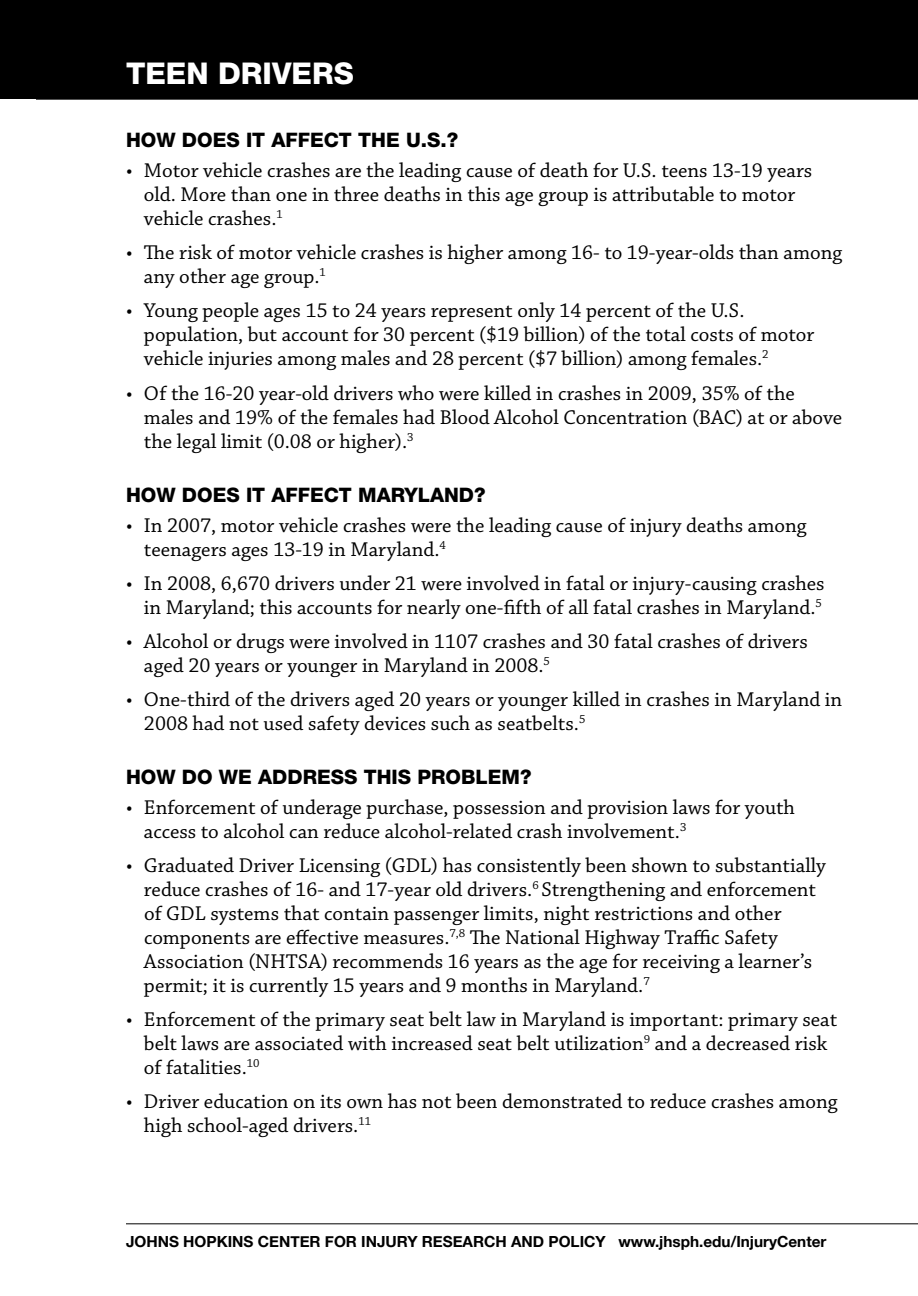
<style>
.page{position:relative;width:918px;height:1296px;background:#fff}
.page>*{position:absolute;margin:0;border:0;box-sizing:border-box;transform-origin:0 0}
.t1{font:800 30px "Helvetica Neue";color:#fff}
.t2{font:21px/24px "Chaparral Pro";color:#000}
.t3{font:800 20px "Helvetica Neue";color:#000}
.t4{font:700 15.4px "Helvetica Neue";color:#000}
</style>
<div class="page">
<hr style="left:36px;top:99px;width:882px;height:1px;background:#000">
<hr style="left:126px;top:1223px;width:792px;height:1px;background:#000">
<div style="left:0;top:0;width:918px;height:98px;background:#000"></div>
<h1 class="t1" style="left:126px;top:56px;width:229px">TEEN DRIVERS</h1>
<p class="t3" style="left:126px;top:128px;width:334px">HOW DOES IT AFFECT THE U.S.?</p>
<p class="t2" style="left:144px;top:160px;width:670px;text-indent:-18px">• Motor vehicle crashes are the leading cause of death for U.S. teens 13-19 years old. More than one in three deaths in this age group is attributable to motor vehicle crashes.<sup>1</sup></p>
<p class="t2" style="left:144px;top:242px;width:700px;text-indent:-18px">• The risk of motor vehicle crashes is higher among 16- to 19-year-olds than among any other age group.<sup>1</sup></p>
<p class="t2" style="left:144px;top:300px;width:672px;text-indent:-18px">• Young people ages 15 to 24 years represent only 14 percent of the U.S. population, but account for 30 percent ($19 billion) of the total costs of motor vehicle injuries among males and 28 percent ($7 billion) among females.<sup>2</sup></p>
<p class="t2" style="left:144px;top:382px;width:700px;text-indent:-18px">• Of the 16-20 year-old drivers who were killed in crashes in 2009, 35% of the males and 19% of the females had Blood Alcohol Concentration (BAC) at or above the legal limit (0.08 or higher).<sup>3</sup></p>
<p class="t3" style="left:126px;top:483px;width:361px">HOW DOES IT AFFECT MARYLAND?</p>
<p class="t2" style="left:144px;top:514px;width:664px;text-indent:-18px">• In 2007, motor vehicle crashes were the leading cause of injury deaths among teenagers ages 13-19 in Maryland.<sup>4</sup></p>
<p class="t2" style="left:126px;top:572px;width:700px;text-align:right">• In 2008, 6,670 drivers under 21 were involved in fatal or injury-causing crashes in Maryland; this accounts for nearly one-fifth of all fatal crashes in Maryland.<sup>5</sup></p>
<p class="t2" style="left:144px;top:630px;width:665px;text-indent:-18px">• Alcohol or drugs were involved in 1107 crashes and 30 fatal crashes of drivers aged 20 years or younger in Maryland in 2008.<sup>5</sup></p>
<p class="t2" style="left:144px;top:688px;width:700px;text-indent:-18px">• One-third of the drivers aged 20 years or younger killed in crashes in Maryland in<br>2008 had not used safety devices such as seatbelts.<sup>5</sup></p>
<p class="t3" style="left:126px;top:765px;width:407px">HOW DO WE ADDRESS THIS PROBLEM?</p>
<p class="t2" style="left:144px;top:796px;width:653px;text-indent:-18px">• Enforcement of underage purchase, possession and provision laws for youth access to alcohol can reduce alcohol-related crash involvement.<sup>3</sup></p>
<p class="t2" style="left:144px;top:854px;width:683px;text-indent:-18px">• Graduated Driver Licensing (GDL) has consistently been shown to substantially reduce crashes of 16- and 17-year old drivers.<sup>6</sup> Strengthening and enforcement of GDL systems that contain passenger limits, night restrictions and other components are effective measures.<sup>7,8</sup> The National Highway Traffic Safety Association (NHTSA) recommends 16 years as the age for receiving a learner’s permit; it is currently 15 years and 9 months in Maryland.<sup>7</sup></p>
<p class="t2" style="left:144px;top:1008px;width:695px;text-indent:-18px">• Enforcement of the primary seat belt law in Maryland is important: primary seat belt laws are associated with increased seat belt utilization<sup>9</sup> and a decreased risk of fatalities.<sup>10</sup></p>
<p class="t2" style="left:144px;top:1090px;width:695px;text-indent:-18px">• Driver education on its own has not been demonstrated to reduce crashes among high school-aged drivers.<sup>11</sup></p>
<p class="t4" style="left:126px;top:1232px;width:702px">JOHNS HOPKINS CENTER FOR INJ URY RESEARCH AND POLICY WWW.JHSPH.EDU/INJURYCENTER</p>
</div>
